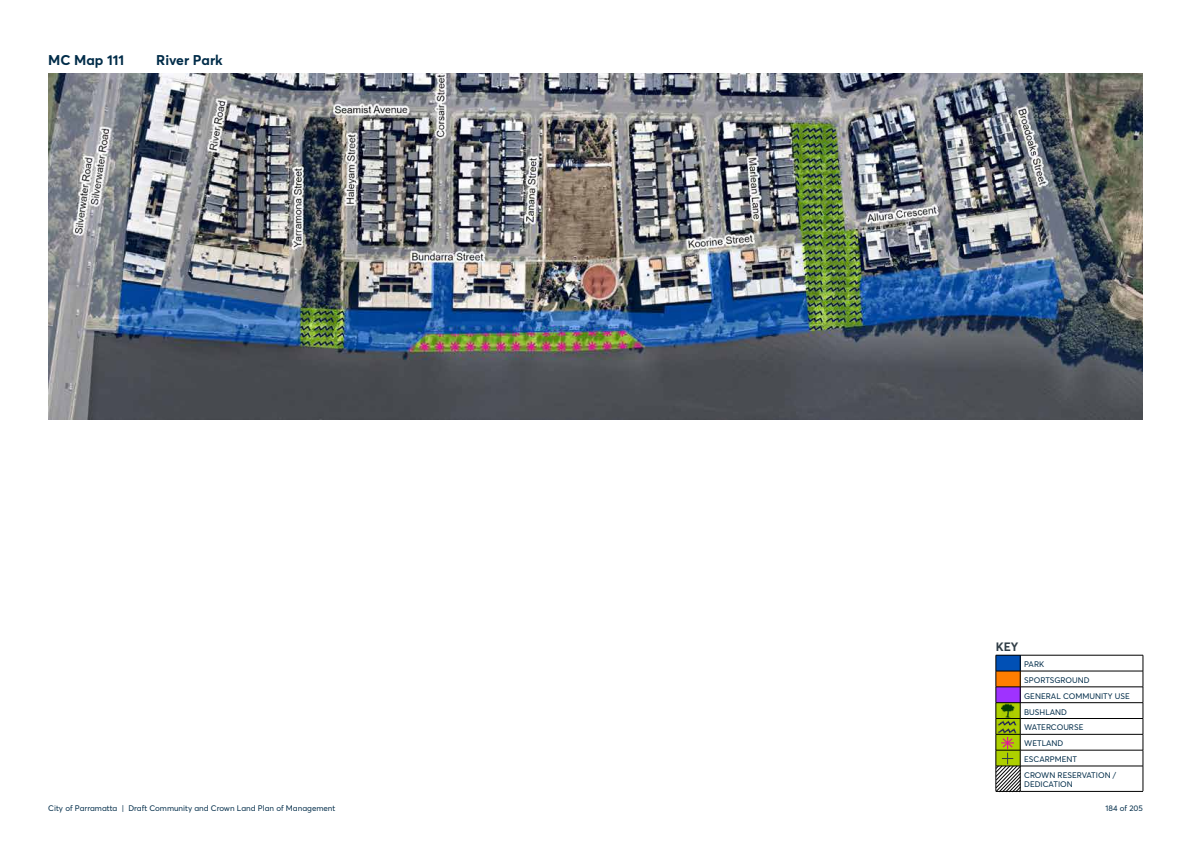
<style>
.page{position:relative;width:1191px;height:842px;background:#fff}
.page>*{position:absolute;margin:0;border:0;box-sizing:border-box;transform-origin:0 0}
.t1{font:700 14px "Parramatta";color:#002c49}
.t2{font:700 12px "Parramatta";color:#323f48}
.t3{font:8px/15.8px "Parramatta";color:#002c49}
</style>
<div class="page">
<img style="left:48px;top:73px;width:1094px;height:347px">
<hr style="left:1020px;top:655px;width:123px;height:1px;background:#000">
<hr style="left:1020px;top:671px;width:123px;height:1px;background:#000">
<hr style="left:1020px;top:687px;width:123px;height:1px;background:#000">
<hr style="left:1020px;top:702px;width:123px;height:1px;background:#000">
<hr style="left:1020px;top:718px;width:123px;height:1px;background:#000">
<hr style="left:1020px;top:734px;width:123px;height:1px;background:#000">
<hr style="left:1020px;top:750px;width:123px;height:1px;background:#000">
<hr style="left:1020px;top:766px;width:123px;height:1px;background:#000">
<svg style="left:1142px;top:655px;width:1px;height:136px"></svg>
<hr style="left:1020px;top:791px;width:123px;height:1px;background:#000">
<svg style="left:995px;top:655px;width:26px;height:138px;background:#837d4d"></svg>
<h1 class="t1" style="left:48px;top:50px;width:78px">MC Map 111</h1>
<h1 class="t1" style="left:156px;top:50px;width:68px">River Park</h1>
<p class="t3" style="left:48px;top:800px;width:289px">City of Parramatta | Draft Community and Crown Land Plan of Management</p>
<h2 class="t2" style="left:995px;top:638px;width:24px">KEY</h2>
<p class="t3" style="left:1024px;top:656px;width:107px">PARK<br>SPORTSGROUND<br>GENERAL COMMUNITY USE<br>BUSHLAND<br>WATERCOURSE<br>WETLAND<br>ESCARPMENT<br>CROWN RESERVATION /</p>
<p class="t3" style="left:1024px;top:776px;width:50px">DEDICATION</p>
<p class="t3" style="left:1105px;top:800px;width:39px">184 of 205</p>
</div>
